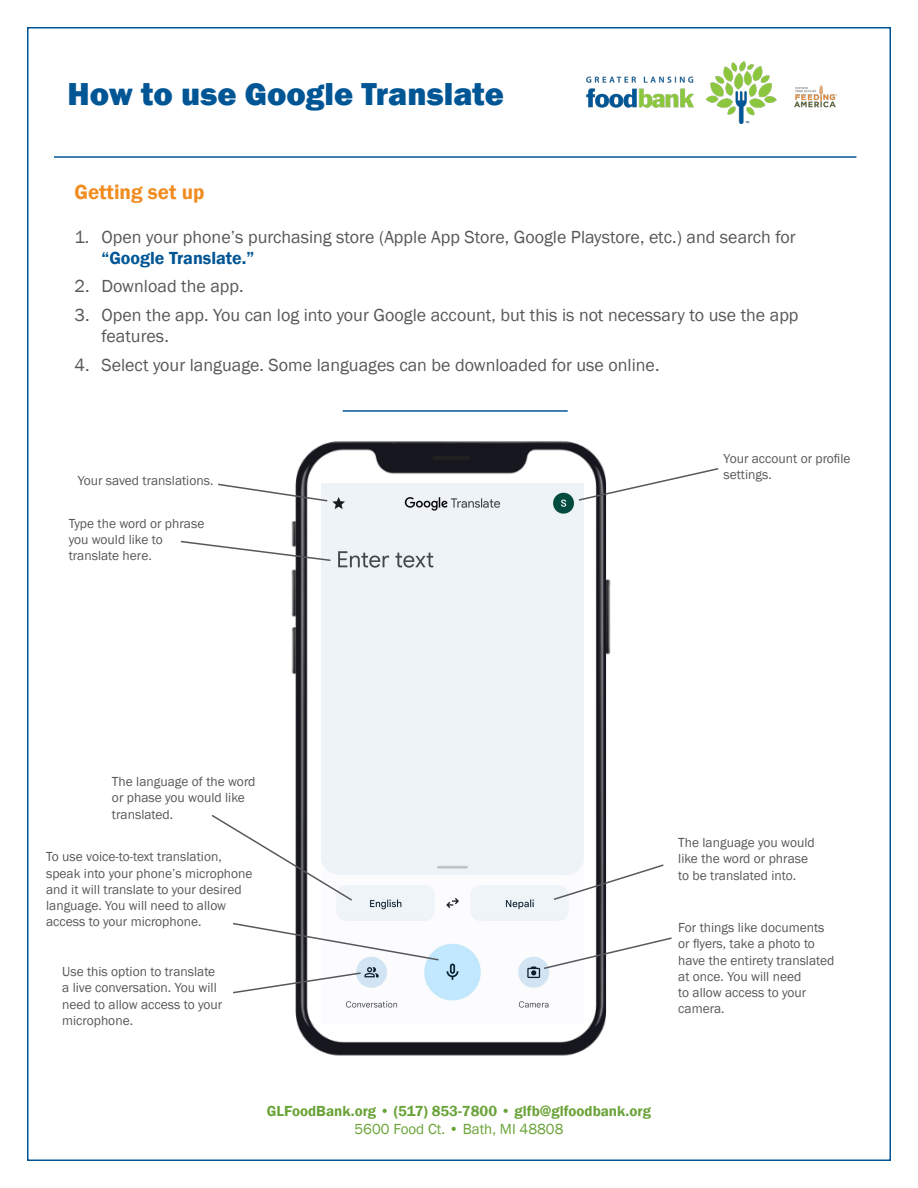
<style>
.page{position:relative;width:918px;height:1188px;background:#fff}
.page>*{position:absolute;margin:0;border:0;box-sizing:border-box;transform-origin:0 0}
.Header_1{font:800 32.7px "Franklin Gothic";color:#005695}
.Header_3{font:600 21px "Franklin Gothic";color:#f18c20}
.t1{font:18px/21.6px "Franklin Gothic";color:#58585a}
.Body_copy{font:600 15px "Franklin Gothic";color:#6aa338}
.Body_copy-2{font:15px "Franklin Gothic";color:#6aa338}
.t2{font:13.5px/16.2px "Franklin Gothic";color:#58585a}
.s1{font-weight:600;color:#005695}
.s2{font-weight:600}
</style>
<div class="page">
<img style="left:587px;top:61px;width:249px;height:63px">
<hr style="left:54px;top:156px;width:802px;height:2px;background:#005695">
<hr style="left:343px;top:410px;width:225px;height:2px;background:#005695">
<img style="left:291px;top:441px;width:320px;height:615px">
<img style="left:321px;top:484px;width:263px;height:540px">
<svg style="left:577px;top:467px;width:142px;height:35px"></svg>
<svg style="left:218px;top:483px;width:111px;height:19px"></svg>
<svg style="left:180px;top:540px;width:152px;height:22px"></svg>
<svg style="left:552px;top:863px;width:112px;height:38px"></svg>
<svg style="left:542px;top:936px;width:130px;height:34px"></svg>
<svg style="left:233px;top:922px;width:207px;height:40px"></svg>
<svg style="left:233px;top:971px;width:129px;height:23px"></svg>
<svg style="left:211px;top:813px;width:143px;height:89px"></svg>
<p class="Header_1" style="left:68px;top:72px;width:438px">How to use Google Translate</p>
<p class="Header_3" style="left:75px;top:179px;width:131px">Getting set up</p>
<p class="t1" style="left:102px;top:226px;width:696px;text-indent:-27px">1. Open your phone’s purchasing store (Apple App Store, Google Playstore, etc.) and search for <span class="s1">“Google Translate.”</span></p>
<p class="t1" style="left:75px;top:276px;width:171px">2. Download the app.</p>
<p class="t1" style="left:102px;top:304px;width:699px;text-indent:-27px">3. Open the app. You can log into your Google account, but this is not necessary to use the app features.</p>
<p class="t1" style="left:75px;top:354px;width:587px">4. Select your language. Some languages can be downloaded for use online.</p>
<p class="t2" style="left:78px;top:473px;width:137px">Your saved translations.</p>
<p class="t2" style="left:69px;top:515px;width:137px">Type the word or phrase you would like to translate here.</p>
<p class="t2" style="left:724px;top:451px;width:129px">Your account or profile settings.</p>
<p class="t2" style="left:112px;top:774px;width:145px">The language of the word or phase you would like translated.</p>
<p class="t2" style="left:46px;top:849px;width:208px">To use voice-to-text translation, speak into your phone’s microphone and it will translate to your desired language. You will need to allow access to your microphone.</p>
<p class="t2" style="left:62px;top:964px;width:162px">Use this option to translate a live conversation. You will need to allow access to your microphone.</p>
<p class="t2" style="left:678px;top:835px;width:138px">The language you would like the word or phrase to be translated into.</p>
<p class="t2" style="left:678px;top:920px;width:158px">For things like documents or flyers, take a photo to have the entirety translated at once. You will need<br>to allow access to your camera.</p>
<p class="Body_copy" style="left:267px;top:1102px;width:386px">GLFoodBank.org • (517) 853-7800 • glfb@glfoodbank.org</p>
<p class="Body_copy-2" style="left:354px;top:1120px;width:211px">5600 Food Ct. <span class="s2">•</span> Bath, MI 48808</p>
</div>
